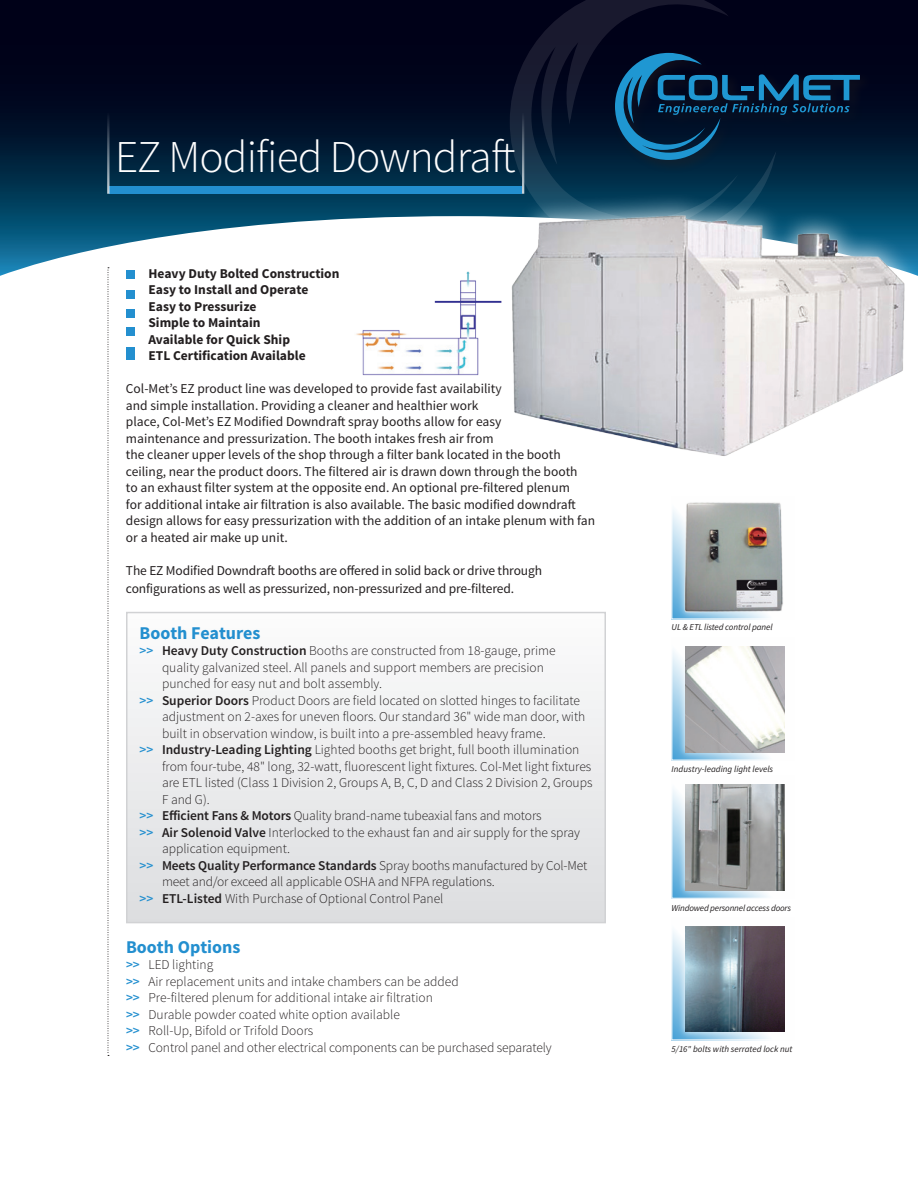
<style>
.page{position:relative;width:918px;height:1188px;background:#fff}
.page>*{position:absolute;margin:0;border:0;box-sizing:border-box;transform-origin:0 0}
.t1{font:300 45.45px "Source Sans Pro";letter-spacing:-.02em;color:#fff}
.t2{font:700 18px "Source Sans Pro";color:#238fcf}
.t3{font:300 13.5px/16.5px "Source Sans Pro";color:#231f20}
.t4{font:13.5px/16.5px "Source Sans Pro";color:#231f20}
.t5{font:700 13.5px/16.5px "Source Sans Pro";color:#231f20}
.t6{font:600 13.5px "Source Sans Pro";letter-spacing:-.01em;color:#231f20}
.t7{font:italic 9px "Source Sans Pro";letter-spacing:-.01em;color:#231f20}
.s1{font-weight:600;color:#238fcf}
.s2{font-weight:600}
.s3{color:#238fcf}
.s4{font-weight:300}
</style>
<div class="page">
<div style="left:671px;top:496px;width:123px;height:124px;background:linear-gradient(to bottom,#fff,#4ba3d7)"></div>
<div style="left:671px;top:496px;width:123px;height:124px;border:2px solid #fff"></div>
<div style="left:671px;top:637px;width:123px;height:124px;background:linear-gradient(to bottom,#fff,#4ba3d7)"></div>
<div style="left:671px;top:637px;width:123px;height:124px;border:2px solid #fff"></div>
<div style="left:671px;top:776px;width:123px;height:123px;background:linear-gradient(to bottom,#fff,#4aa2d7)"></div>
<div style="left:671px;top:776px;width:123px;height:123px;border:2px solid #fff"></div>
<div style="left:671px;top:917px;width:123px;height:124px;background:linear-gradient(to bottom,#fff,#4aa3d7)"></div>
<div style="left:671px;top:917px;width:123px;height:124px;border:2px solid #fff"></div>
<div style="left:126px;top:351px;width:9px;height:9px;background:#238fcf"></div>
<svg style="left:0;top:0;width:918px;height:276px;background:#21344b"></svg>
<svg style="left:510px;top:0;width:266px;height:192px;background:#07152c"></svg>
<div style="left:611px;top:49px;width:263px;height:125px;background:#231f20;opacity:.5"></div>
<svg style="left:615px;top:53px;width:245px;height:107px;background:#082a48"></svg>
<svg style="left:108px;top:267px;width:1px;height:789px"></svg>
<div style="left:109px;top:186px;width:413px;height:8px;background:#238fcf"></div>
<hr style="left:522px;top:112px;width:2px;height:82px;background:#fff">
<hr style="left:107px;top:112px;width:2px;height:82px;background:#fff">
<div style="left:126px;top:270px;width:9px;height:9px;background:#238fcf"></div>
<div style="left:126px;top:290px;width:9px;height:9px;background:#238fcf"></div>
<div style="left:126px;top:309px;width:9px;height:9px;background:#238fcf"></div>
<div style="left:126px;top:327px;width:9px;height:9px;background:#238fcf"></div>
<div style="left:126px;top:347px;width:9px;height:9px;background:#238fcf"></div>
<div style="left:127px;top:613px;width:478px;height:310px;background:linear-gradient(to bottom,#fcfcfc,#dcdde0)"></div>
<div style="left:126px;top:612px;width:480px;height:311px;border:2px solid #d1d2d4"></div>
<div style="left:678px;top:495px;width:112px;height:125px;background:#fff;opacity:.75"></div>
<img style="left:680px;top:501px;width:106px;height:114px">
<div style="left:678px;top:778px;width:113px;height:119px;background:#fff;opacity:.75"></div>
<img style="left:685px;top:785px;width:99px;height:105px">
<div style="left:678px;top:919px;width:113px;height:120px;background:#fff;opacity:.75"></div>
<img style="left:685px;top:926px;width:99px;height:106px">
<div style="left:678px;top:640px;width:113px;height:119px;background:#fff;opacity:.75"></div>
<img style="left:685px;top:647px;width:99px;height:105px">
<div style="left:489px;top:192px;width:429px;height:286px;background:#fff;opacity:.75"></div>
<img style="left:497px;top:195px;width:421px;height:271px">
<img style="left:354px;top:264px;width:150px;height:120px">
<h1 class="t1" style="left:115px;top:129px;width:402px">EZ Modified Downdraft</h1>
<p class="t5" style="left:148px;top:266px;width:193px">Heavy Duty Bolted Construction<br>Easy to Install and Operate<br>Easy to Pressurize<br>Simple to Maintain<br>Available for Quick Ship<br>ETL Certification Available</p>
<p class="t4" style="left:126px;top:381px;width:471px">Col-Met’s EZ product line was developed to provide fast availability<br>and simple installation. Providing a cleaner and healthier work<br>place, Col-Met’s EZ Modified Downdraft spray booths allow for easy<br>maintenance and pressurization. The booth intakes fresh air from<br>the cleaner upper levels of the shop through a filter bank located in the booth ceiling, near the product doors. The filtered air is drawn down through the booth<br>to an exhaust filter system at the opposite end. An optional pre-filtered plenum<br>for additional intake air filtration is also available. The basic modified downdraft design allows for easy pressurization with the addition of an intake plenum with fan or a heated air make up unit.</p>
<p class="t4" style="left:126px;top:562px;width:418px;line-height:18px">The EZ Modified Downdraft booths are offered in solid back or drive through configurations as well as pressurized, non-pressurized and pre-filtered.</p>
<h2 class="t2" style="left:140px;top:621px;width:122px">Booth Features</h2>
<p class="t3" style="left:140px;top:643px;width:418px"><span class="s1">&gt;&gt;</span> <span class="s2">Heavy Duty Construction</span> Booths are constructed from 18-gauge, prime</p>
<p class="t3" style="left:162px;top:659px;width:383px">quality galvanized steel. All panels and support members are precision</p>
<p class="t3" style="left:162px;top:676px;width:222px">punched for easy nut and bolt assembly.</p>
<p class="t3" style="left:140px;top:692px;width:442px"><span class="s1">&gt;&gt;</span> <span class="s2">Superior Doors</span> Product Doors are field located on slotted hinges to facilitate</p>
<p class="t3" style="left:162px;top:709px;width:425px">adjustment on 2-axes for uneven floors. Our standard 36" wide man door, with</p>
<p class="t3" style="left:162px;top:725px;width:385px">built in observation window, is built into a pre-assembled heavy frame.</p>
<p class="t3" style="left:140px;top:742px;width:441px"><span class="s1">&gt;&gt;</span> <span class="s2">Industry-Leading Lighting</span> Lighted booths get bright, full booth illumination</p>
<p class="t3" style="left:162px;top:758px;width:431px">from four-tube, 48" long, 32-watt, fluorescent light fixtures. Col-Met light fixtures</p>
<p class="t3" style="left:162px;top:775px;width:432px">are ETL listed (Class 1 Division 2, Groups A, B, C, D and Class 2 Division 2, Groups</p>
<p class="t3" style="left:162px;top:791px;width:49px">F and G).</p>
<p class="t3" style="left:140px;top:808px;width:404px"><span class="s1">&gt;&gt;</span> <span class="s2">Efficient Fans &amp; Motors</span> Quality brand-name tubeaxial fans and motors</p>
<p class="t3" style="left:140px;top:824px;width:442px"><span class="s1">&gt;&gt;</span> <span class="s2">Air Solenoid Valve</span> Interlocked to the exhaust fan and air supply for the spray</p>
<p class="t3" style="left:162px;top:841px;width:130px">application equipment.</p>
<p class="t6" style="left:140px;top:857px;width:449px"><span class="s3">&gt;&gt;</span> Meets Quality Performance Standards <span class="s4">Spray booths manufactured by Col-Met</span></p>
<p class="t3" style="left:162px;top:874px;width:334px">meet and/or exceed all applicable OSHA and NFPA regulations.</p>
<p class="t3" style="left:140px;top:890px;width:305px"><span class="s1">&gt;&gt;</span> <span class="s2">ETL-Listed</span> With Purchase of Optional Control Panel</p>
<h2 class="t2" style="left:126px;top:935px;width:116px">Booth Options</h2>
<p class="t3" style="left:126px;top:957px;width:427px"><span class="s1">&gt;&gt;</span> LED lighting<br><span class="s1">&gt;&gt;</span> Air replacement units and intake chambers can be added<br><span class="s1">&gt;&gt;</span> Pre-filtered plenum for additional intake air filtration<br><span class="s1">&gt;&gt;</span> Durable powder coated white option available<br><span class="s1">&gt;&gt;</span> Roll-Up, Bifold or Trifold Doors<br><span class="s1">&gt;&gt;</span> Control panel and other electrical components can be purchased separately</p>
<p class="t7" style="left:672px;top:622px;width:103px">UL &amp; ETL listed control panel</p>
<p class="t7" style="left:672px;top:763px;width:103px">Industry-leading light levels</p>
<p class="t7" style="left:672px;top:902px;width:121px">Windowed personnel access doors</p>
<p class="t7" style="left:672px;top:1044px;width:122px">5/16" bolts with serrated lock nut</p>
</div>
